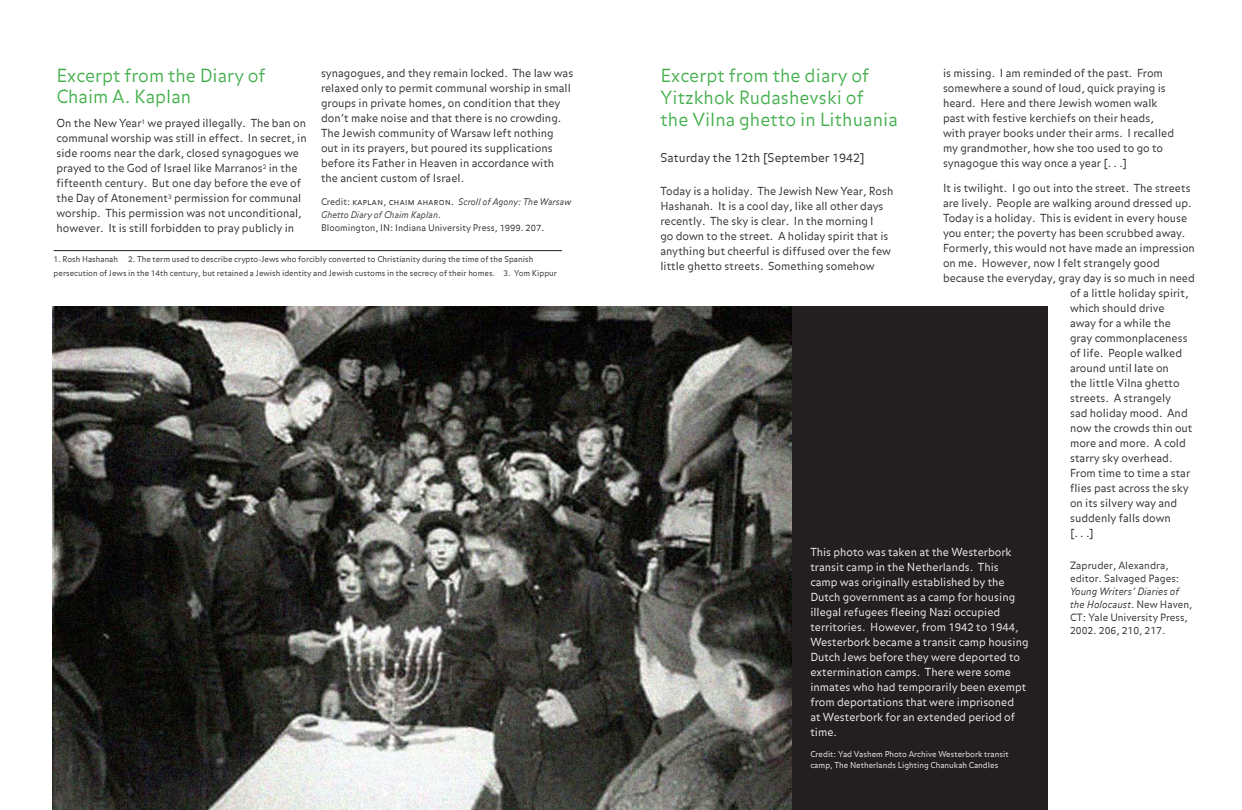
<style>
.page{position:relative;width:1242px;height:810px;background:#fff}
.page>*{position:absolute;margin:0;border:0;box-sizing:border-box;transform-origin:0 0}
.t1{font:300 18px/22px "Balance";letter-spacing:.005em;color:#40ae49}
.t2{font:300 12px "Balance";letter-spacing:.005em;color:#231f20}
.t3{font:300 11px/15px "Balance";color:#231f20}
.t4{font:300 11px/15px "Balance";color:#fff}
.t5{font:300 10px/13px "Balance";letter-spacing:.005em;color:#231f20}
.t6{font:300 9px/13px "Balance";letter-spacing:.005em;color:#231f20}
.t7{font:300 8px/14px "Balance";color:#231f20}
.t8{font:300 8px/11px "Balance";letter-spacing:.005em;color:#fff}
.s1{font-family:"Balance Light Caps";font-weight:400}
.s2{font-style:italic}
</style>
<div class="page">
<img style="left:52px;top:306px;width:740px;height:504px">
<div style="left:792px;top:306px;width:256px;height:504px;background:#231f20"></div>
<hr style="left:54px;top:250px;width:508px;height:1px;background:#231f20">
<h1 class="t1" style="left:57px;top:66px;width:211px;line-height:21.6px">Excerpt from the Diary of<br>Chaim A. Kaplan</h1>
<p class="t3" style="left:57px;top:117px;width:252px">On the New Year<sup>1</sup> we prayed illegally. The ban on communal worship was still in effect. In secret, in side rooms near the dark, closed synagogues we prayed to the God of Israel like Marranos<sup>2</sup> in the fifteenth century. But one day before the eve of the Day of Atonement<sup>3</sup> permission for communal worship. This permission was not unconditional, however. It is still forbidden to pray publicly in</p>
<p class="t3" style="left:321px;top:66px;width:254px">synagogues, and they remain locked. The law was relaxed only to permit communal worship in small groups in private homes, on condition that they don’t make noise and that there is no crowding.<br>The Jewish community of Warsaw left nothing out in its prayers, but poured its supplications before its Father in Heaven in accordance with the ancient custom of Israel.</p>
<p class="t6" style="left:321px;top:195px;width:252px">Credit: <span class="s1">kaplan, chaim aharon.</span> <span class="s2">Scroll of Agony: The Warsaw<br>Ghetto Diary of Chaim Kaplan</span>.<br>Bloomington, IN: Indiana University Press, 1999. 207.</p>
<p class="t7" style="left:54px;top:253px;width:505px;text-indent:75px">2. The term used to describe crypto-Jews who forcibly converted to Christianity during the time of the Spanish persecution of Jews in the 14th century, but retained a Jewish identity and Jewish customs in the secrecy of their homes. 3. Yom Kippur</p>
<p class="t7" style="left:54px;top:253px;width:66px">1. Rosh Hashanah</p>
<h1 class="t1" style="left:660px;top:65px;width:239px">Excerpt from the diary of<br>Yitzkhok Rudashevski of<br>the Vilna ghetto in Lithuania</h1>
<p class="t2" style="left:660px;top:150px;width:206px">Saturday the 12th [September 1942]</p>
<p class="t3" style="left:660px;top:184px;width:234px">Today is a holiday. The Jewish New Year, Rosh Hashanah. It is a cool day, like all other days recently. The sky is clear. In the morning I<br>go down to the street. A holiday spirit that is anything but cheerful is diffused over the few little ghetto streets. Something somehow</p>
<p class="t3" style="left:943px;top:66px;width:233px">is missing. I am reminded of the past. From somewhere a sound of loud, quick praying is heard. Here and there Jewish women walk past with festive kerchiefs on their heads, with prayer books under their arms. I recalled my grandmother, how she too used to go to synagogue this way once a year [. . .]</p>
<p class="t3" style="left:943px;top:181px;width:249px">It is twilight. I go out into the street. The streets</p>
<p class="t3" style="left:943px;top:196px;width:250px">are lively. People are walking around dressed up.</p>
<p class="t3" style="left:943px;top:211px;width:246px">Today is a holiday. This is evident in every house</p>
<p class="t3" style="left:943px;top:226px;width:244px">you enter; the poverty has been scrubbed away.</p>
<p class="t3" style="left:943px;top:241px;width:254px">Formerly, this would not have made an impression</p>
<p class="t3" style="left:943px;top:256px;width:218px">on me. However, now I felt strangely good</p>
<p class="t3" style="left:943px;top:271px;width:253px">because the everyday, gray day is so much in need</p>
<p class="t3" style="left:1070px;top:286px;width:120px">of a little holiday spirit,</p>
<p class="t3" style="left:1070px;top:301px;width:96px">which should drive</p>
<p class="t3" style="left:1070px;top:316px;width:102px">away for a while the</p>
<p class="t3" style="left:1070px;top:331px;width:119px">gray commonplaceness</p>
<p class="t3" style="left:1070px;top:346px;width:114px">of life. People walked</p>
<p class="t3" style="left:1070px;top:361px;width:100px">around until late on</p>
<p class="t3" style="left:1070px;top:376px;width:111px">the little Vilna ghetto</p>
<p class="t3" style="left:1070px;top:391px;width:103px">streets. A strangely</p>
<p class="t3" style="left:1070px;top:406px;width:119px">sad holiday mood. And</p>
<p class="t3" style="left:1070px;top:421px;width:124px">now the crowds thin out</p>
<p class="t3" style="left:1070px;top:436px;width:117px">more and more. A cold</p>
<p class="t3" style="left:1070px;top:451px;width:104px">starry sky overhead.</p>
<p class="t3" style="left:1070px;top:466px;width:122px">From time to time a star</p>
<p class="t3" style="left:1070px;top:481px;width:120px">flies past across the sky</p>
<p class="t3" style="left:1070px;top:496px;width:109px">on its silvery way and</p>
<p class="t3" style="left:1070px;top:511px;width:102px">suddenly falls down</p>
<p class="t3" style="left:1070px;top:526px;width:25px">[. . .]</p>
<p class="t5" style="left:1070px;top:559px;width:111px">Zapruder, Alexandra, editor. Salvaged Pages:</p>
<p class="t5" style="left:1070px;top:585px;width:124px"><span class="s2">Young Writers’ Diaries of the Holocaust</span>. New Haven,<br>CT: Yale University Press,<br>2002. 206, 210, 217.</p>
<p class="t4" style="left:810px;top:545px;width:220px">This photo was taken at the Westerbork transit camp in the Netherlands. This camp was originally established by the Dutch government as a camp for housing illegal refugees fleeing Nazi occupied territories. However, from 1942 to 1944, Westerbork became a transit camp housing Dutch Jews before they were deported to extermination camps. There were some inmates who had temporarily been exempt from deportations that were imprisoned<br>at Westerbork for an extended period of time.</p>
<p class="t8" style="left:810px;top:749px;width:200px">Credit: Yad Vashem Photo Archive Westerbork transit camp, The Netherlands Lighting Chanukah Candles</p>
</div>
